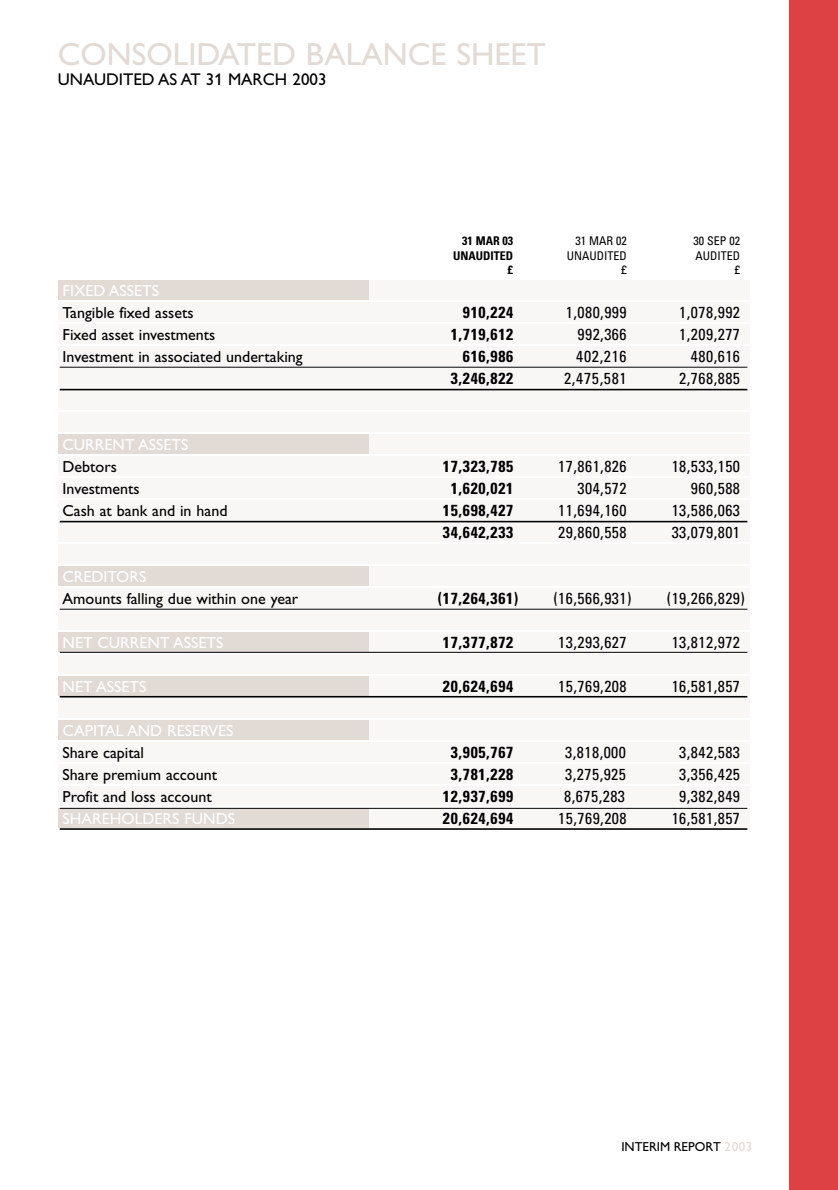
<style>
.page{position:relative;width:838px;height:1190px;background:#fff}
.page>*{position:absolute;margin:0;border:0;box-sizing:border-box;transform-origin:0 0}
.t1{font:32px "Gill Alt One";color:#e2dad5}
.t2{font:17px "Gill Alt One";color:#000}
.t3{font:condensed 16px "Univers";letter-spacing:.03em;color:#000}
.t4{font:16px "Gill Alt One";color:#000}
.t5{font:700 condensed 16px "Univers";letter-spacing:.045em;color:#000}
.t6{font:16px "Gill Alt One";color:#fff}
.t7{font:13px "M Gill Sans";color:#000}
.t8{font:condensed 12px "Univers";color:#000}
.t9{font:700 condensed 12px "Univers";color:#000}
.s1{color:#e2dad5}
</style>
<div class="page">
<div style="left:58px;top:588px;width:691px;height:20px;background:#f9f7f6"></div>
<div style="left:58px;top:434px;width:691px;height:20px;background:#f9f7f6"></div>
<div style="left:58px;top:303px;width:691px;height:19px;background:#f9f7f6"></div>
<div style="left:789px;top:0;width:49px;height:1190px;background:#dd4144"></div>
<div style="left:58px;top:698px;width:691px;height:20px;background:#f9f7f6"></div>
<div style="left:58px;top:281px;width:691px;height:19px;background:#f9f7f6"></div>
<div style="left:58px;top:281px;width:310px;height:19px;background:#e2dad5"></div>
<div style="left:58px;top:324px;width:691px;height:20px;background:#f9f7f6"></div>
<div style="left:58px;top:346px;width:691px;height:20px;background:#f9f7f6"></div>
<div style="left:58px;top:368px;width:691px;height:20px;background:#f9f7f6"></div>
<div style="left:58px;top:390px;width:691px;height:20px;background:#f9f7f6"></div>
<div style="left:58px;top:412px;width:691px;height:20px;background:#f9f7f6"></div>
<div style="left:58px;top:434px;width:310px;height:20px;background:#e2dad5"></div>
<div style="left:58px;top:456px;width:691px;height:20px;background:#f9f7f6"></div>
<div style="left:58px;top:478px;width:691px;height:20px;background:#f9f7f6"></div>
<div style="left:58px;top:500px;width:691px;height:20px;background:#f9f7f6"></div>
<div style="left:58px;top:522px;width:691px;height:20px;background:#f9f7f6"></div>
<div style="left:58px;top:544px;width:691px;height:20px;background:#f9f7f6"></div>
<div style="left:58px;top:566px;width:691px;height:20px;background:#f9f7f6"></div>
<div style="left:58px;top:566px;width:310px;height:20px;background:#e2dad5"></div>
<div style="left:58px;top:610px;width:691px;height:20px;background:#f9f7f6"></div>
<div style="left:58px;top:632px;width:691px;height:20px;background:#f9f7f6"></div>
<div style="left:58px;top:654px;width:691px;height:20px;background:#f9f7f6"></div>
<div style="left:58px;top:632px;width:310px;height:20px;background:#e2dad5"></div>
<div style="left:58px;top:676px;width:691px;height:20px;background:#f9f7f6"></div>
<div style="left:58px;top:676px;width:310px;height:20px;background:#e2dad5"></div>
<div style="left:58px;top:720px;width:691px;height:20px;background:#f9f7f6"></div>
<div style="left:58px;top:742px;width:691px;height:20px;background:#f9f7f6"></div>
<div style="left:58px;top:720px;width:310px;height:20px;background:#e2dad5"></div>
<div style="left:58px;top:764px;width:691px;height:20px;background:#f9f7f6"></div>
<div style="left:58px;top:786px;width:691px;height:20px;background:#f9f7f6"></div>
<div style="left:58px;top:808px;width:691px;height:20px;background:#f9f7f6"></div>
<div style="left:58px;top:808px;width:310px;height:20px;background:#e2dad5"></div>
<hr style="left:60px;top:367px;width:687px;height:1px;background:#000">
<hr style="left:60px;top:389px;width:687px;height:1px;background:#000">
<hr style="left:60px;top:521px;width:687px;height:1px;background:#000">
<hr style="left:60px;top:609px;width:687px;height:1px;background:#000">
<hr style="left:60px;top:652px;width:687px;height:1px;background:#000">
<hr style="left:60px;top:696px;width:687px;height:2px;background:#000">
<hr style="left:60px;top:808px;width:687px;height:1px;background:#000">
<hr style="left:60px;top:828px;width:687px;height:2px;background:#000">
<h1 class="t1" style="left:58px;top:42px;width:489px">CONSOLIDATED BALANCE SHEET</h1>
<p class="t2" style="left:58px;top:73px;width:270px">UNAUDITED AS AT 31 MARCH 2003</p>
<p class="t9" style="left:462px;top:237px;width:53px">31 MAR 03</p>
<p class="t8" style="left:576px;top:237px;width:53px">31 MAR 02</p>
<p class="t8" style="left:694px;top:237px;width:48px">30 SEP 02</p>
<p class="t9" style="left:453px;top:251px;width:61px">UNAUDITED</p>
<p class="t8" style="left:567px;top:251px;width:61px">UNAUDITED</p>
<p class="t8" style="left:695px;top:251px;width:46px">AUDITED</p>
<p class="t9" style="left:508px;top:266px;width:7px">£</p>
<p class="t8" style="left:621px;top:266px;width:7px">£</p>
<p class="t8" style="left:735px;top:266px;width:7px">£</p>
<p class="t6" style="left:63px;top:285px;width:98px">FIXED ASSETS</p>
<p class="t4" style="left:63px;top:307px;width:132px">Tangible fixed assets</p>
<p class="t5" style="left:463px;top:307px;width:52px">910,224</p>
<p class="t3" style="left:566px;top:307px;width:62px">1,080,999</p>
<p class="t3" style="left:679px;top:307px;width:62px">1,078,992</p>
<p class="t4" style="left:63px;top:329px;width:154px">Fixed asset investments</p>
<p class="t5" style="left:451px;top:329px;width:64px">1,719,612</p>
<p class="t3" style="left:578px;top:329px;width:51px">992,366</p>
<p class="t3" style="left:679px;top:329px;width:62px">1,209,277</p>
<p class="t4" style="left:63px;top:351px;width:242px">Investment in associated undertaking</p>
<p class="t5" style="left:463px;top:351px;width:52px">616,986</p>
<p class="t3" style="left:576px;top:351px;width:52px">402,216</p>
<p class="t3" style="left:691px;top:351px;width:51px">480,616</p>
<p class="t5" style="left:451px;top:373px;width:64px">3,246,822</p>
<p class="t3" style="left:564px;top:373px;width:64px">2,475,581</p>
<p class="t3" style="left:679px;top:373px;width:62px">2,768,885</p>
<p class="t6" style="left:63px;top:439px;width:127px">CURRENT ASSETS</p>
<p class="t4" style="left:63px;top:461px;width:56px">Debtors</p>
<p class="t5" style="left:443px;top:461px;width:72px">17,323,785</p>
<p class="t3" style="left:558px;top:461px;width:70px">17,861,826</p>
<p class="t3" style="left:672px;top:461px;width:70px">18,533,150</p>
<p class="t4" style="left:63px;top:483px;width:79px">Investments</p>
<p class="t5" style="left:451px;top:483px;width:64px">1,620,021</p>
<p class="t3" style="left:578px;top:483px;width:51px">304,572</p>
<p class="t3" style="left:691px;top:483px;width:51px">960,588</p>
<p class="t4" style="left:63px;top:505px;width:166px">Cash at bank and in hand</p>
<p class="t5" style="left:443px;top:505px;width:72px">15,698,427</p>
<p class="t3" style="left:558px;top:505px;width:70px">11,694,160</p>
<p class="t3" style="left:672px;top:505px;width:70px">13,586,063</p>
<p class="t5" style="left:443px;top:527px;width:72px">34,642,233</p>
<p class="t3" style="left:558px;top:527px;width:70px">29,860,558</p>
<p class="t3" style="left:672px;top:527px;width:70px">33,079,801</p>
<p class="t6" style="left:63px;top:571px;width:85px">CREDITORS</p>
<p class="t4" style="left:63px;top:593px;width:237px">Amounts falling due within one year</p>
<p class="t5" style="left:438px;top:593px;width:82px">(17,264,361)</p>
<p class="t3" style="left:553px;top:593px;width:80px">(16,566,931)</p>
<p class="t3" style="left:667px;top:593px;width:80px">(19,266,829)</p>
<p class="t6" style="left:63px;top:637px;width:162px">NET CURRENT ASSETS</p>
<p class="t5" style="left:443px;top:637px;width:72px">17,377,872</p>
<p class="t3" style="left:558px;top:637px;width:70px">13,293,627</p>
<p class="t3" style="left:672px;top:637px;width:70px">13,812,972</p>
<p class="t6" style="left:63px;top:681px;width:85px">NET ASSETS</p>
<p class="t5" style="left:443px;top:681px;width:72px">20,624,694</p>
<p class="t3" style="left:558px;top:681px;width:70px">15,769,208</p>
<p class="t3" style="left:672px;top:681px;width:70px">16,581,857</p>
<p class="t6" style="left:63px;top:725px;width:172px">CAPITAL AND RESERVES</p>
<p class="t4" style="left:63px;top:747px;width:83px">Share capital</p>
<p class="t5" style="left:451px;top:747px;width:64px">3,905,767</p>
<p class="t3" style="left:565px;top:747px;width:62px">3,818,000</p>
<p class="t3" style="left:679px;top:747px;width:62px">3,842,583</p>
<p class="t4" style="left:63px;top:769px;width:156px">Share premium account</p>
<p class="t5" style="left:451px;top:769px;width:64px">3,781,228</p>
<p class="t3" style="left:565px;top:769px;width:62px">3,275,925</p>
<p class="t3" style="left:679px;top:769px;width:62px">3,356,425</p>
<p class="t4" style="left:63px;top:791px;width:151px">Profit and loss account</p>
<p class="t5" style="left:443px;top:791px;width:72px">12,937,699</p>
<p class="t3" style="left:564px;top:791px;width:62px">8,675,283</p>
<p class="t3" style="left:679px;top:791px;width:62px">9,382,849</p>
<p class="t6" style="left:63px;top:813px;width:174px">SHAREHOLDERS FUNDS</p>
<p class="t5" style="left:443px;top:813px;width:72px">20,624,694</p>
<p class="t3" style="left:558px;top:813px;width:70px">15,769,208</p>
<p class="t3" style="left:672px;top:813px;width:70px">16,581,857</p>
<p class="t7" style="left:621px;top:1141px;width:133px">INTERIM REPORT <span class="s1">2003</span></p>
</div>
